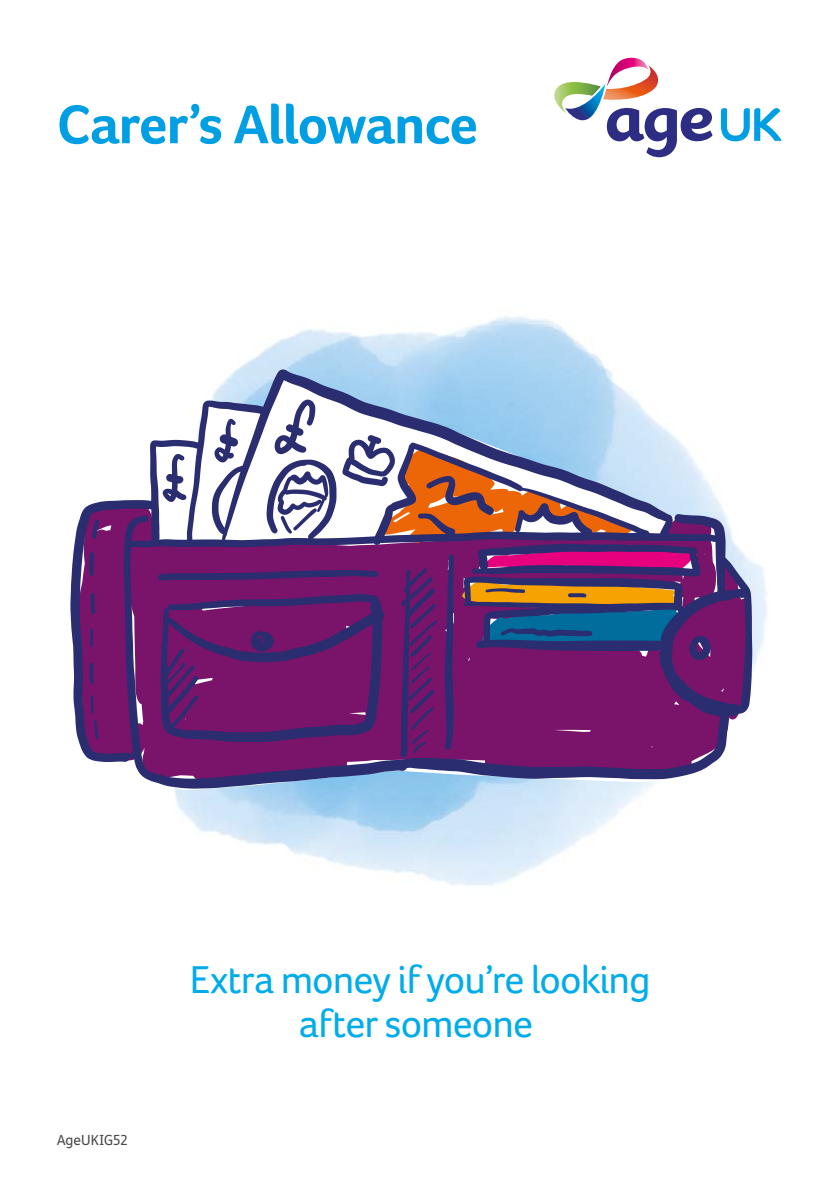
<style>
.page{position:relative;width:840px;height:1191px;background:#fff}
.page>*{position:absolute;margin:0;border:0;box-sizing:border-box;transform-origin:0 0}
.H1_Guide_title{font:700 56px "Foco Age UK";letter-spacing:-.02em;color:#009fe3}
.H2_cover_subhead{font:40px/44px "Foco Age UK";letter-spacing:-.025em;color:#00ace9;text-align:center}
.Body_copy_11_5_over{font:14px "FS Me";letter-spacing:-.01em;color:#4a4a49}
.s1{color:#fff}
</style>
<div class="page">
<svg style="left:554px;top:57px;width:228px;height:101px"></svg>
<svg style="left:70px;top:369px;width:682px;height:419px"></svg>
<svg style="left:92px;top:520px;width:7px;height:19px"></svg>
<svg style="left:89px;top:552px;width:5px;height:24px"></svg>
<svg style="left:90px;top:593px;width:5px;height:21px"></svg>
<svg style="left:90px;top:628px;width:3px;height:18px"></svg>
<svg style="left:89px;top:662px;width:5px;height:22px"></svg>
<svg style="left:90px;top:695px;width:4px;height:18px"></svg>
<svg style="left:93px;top:720px;width:6px;height:19px"></svg>
<svg style="left:158px;top:399px;width:552px;height:358px"></svg>
<h1 class="H1_Guide_title" style="left:57px;top:91px;width:435px">Carer’s Allowance<span class="s1">.</span></h1>
<p class="Body_copy_11_5_over" style="left:57px;top:1131px;width:73px">AgeUKIG52</p>
<h2 class="H2_cover_subhead" style="left:190px;top:957px;width:462px">Extra money if you’re looking after someone<span class="s1">.</span></h2>
</div>
